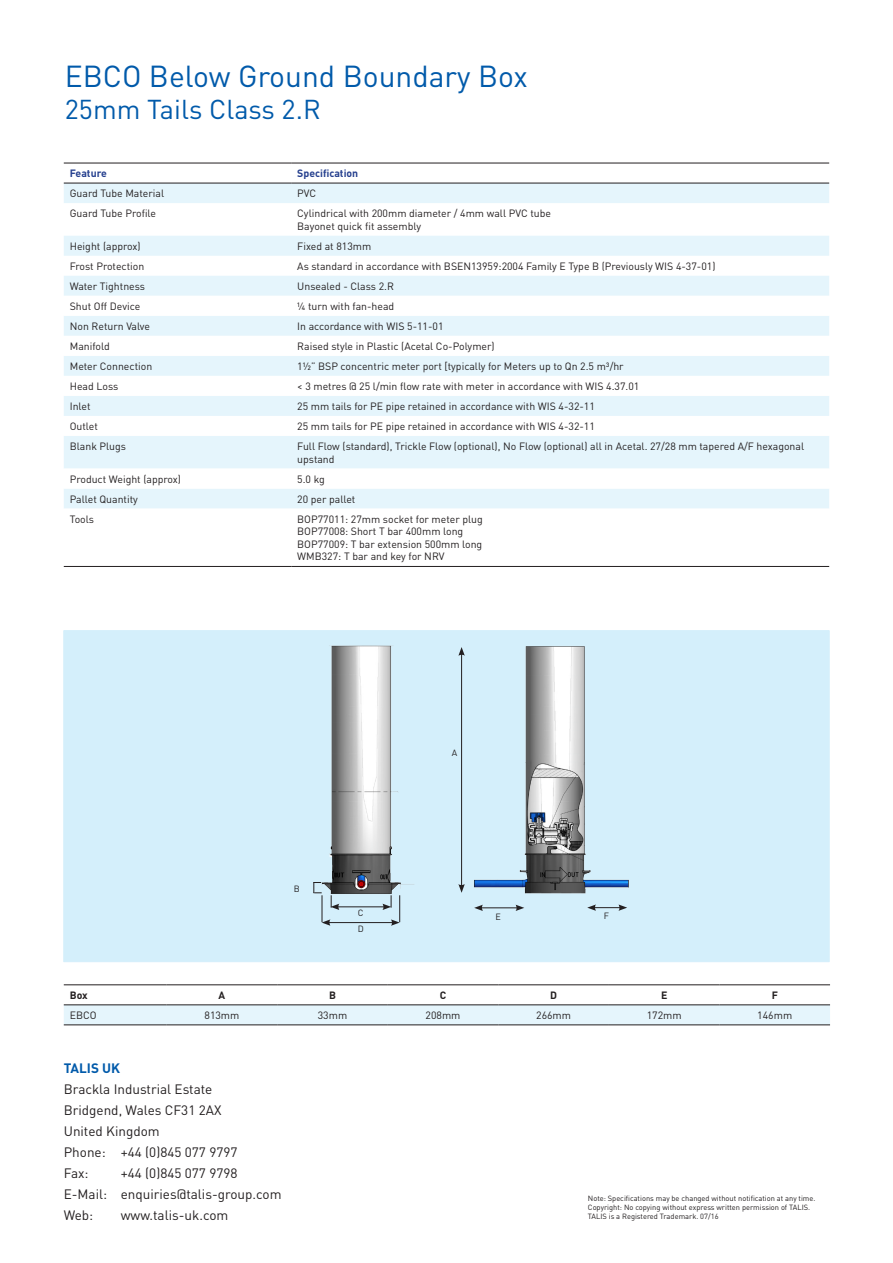
<style>
.page{position:relative;width:893px;height:1263px;background:#fff}
.page>*{position:absolute;margin:0;border:0;box-sizing:border-box;transform-origin:0 0}
.t1{font:30px "DINOT";color:#015aaa}
.t2{font:27px "DINOT";color:#015aaa}
.TA__Copytext{font:13.5px "DIN Pro";color:#231f20}
.TA__Copytext-2{font:700 13.5px "DIN Pro";color:#015aaa}
.t3{font:10.5px/12.6px "DINOT";color:#231f20}
.t4{font:700 10.5px "DINOT";color:#253f8e}
.t5{font:700 10.5px "DINOT";color:#231f20}
.t6{font:9px "DINOT";color:#231f20}
.t7{font:7.5px "DINOT";color:#231f20}
</style>
<div class="page">
<svg style="left:64px;top:184px;width:765px;height:112px;fill:#e5f5fc"></svg>
<svg style="left:64px;top:316px;width:765px;height:193px;fill:#e5f5fc"></svg>
<hr style="left:64px;top:163px;width:227px;height:1px;background:#231f20">
<hr style="left:291px;top:163px;width:538px;height:1px;background:#231f20">
<hr style="left:64px;top:183px;width:227px;height:1px;background:#231f20">
<hr style="left:291px;top:183px;width:538px;height:1px;background:#231f20">
<hr style="left:64px;top:566px;width:227px;height:1px;background:#231f20">
<hr style="left:291px;top:566px;width:538px;height:1px;background:#231f20">
<div style="left:64px;top:630px;width:765px;height:332px;background:#d4effb"></div>
<div style="left:64px;top:1005px;width:766px;height:19px;background:#e5f5fc"></div>
<hr style="left:64px;top:1024px;width:103px;height:1px;background:#231f20">
<hr style="left:167px;top:1024px;width:110px;height:1px;background:#231f20">
<hr style="left:277px;top:1024px;width:111px;height:1px;background:#231f20">
<hr style="left:388px;top:1024px;width:110px;height:1px;background:#231f20">
<hr style="left:498px;top:1024px;width:111px;height:1px;background:#231f20">
<hr style="left:609px;top:1024px;width:110px;height:1px;background:#231f20">
<hr style="left:719px;top:1024px;width:111px;height:1px;background:#231f20">
<hr style="left:64px;top:984px;width:103px;height:1px;background:#231f20">
<hr style="left:167px;top:984px;width:110px;height:1px;background:#231f20">
<hr style="left:277px;top:984px;width:111px;height:1px;background:#231f20">
<hr style="left:388px;top:984px;width:110px;height:1px;background:#231f20">
<hr style="left:498px;top:984px;width:111px;height:1px;background:#231f20">
<hr style="left:609px;top:984px;width:110px;height:1px;background:#231f20">
<hr style="left:719px;top:984px;width:111px;height:1px;background:#231f20">
<hr style="left:64px;top:1004px;width:103px;height:1px;background:#231f20">
<hr style="left:167px;top:1004px;width:110px;height:1px;background:#231f20">
<hr style="left:277px;top:1004px;width:111px;height:1px;background:#231f20">
<hr style="left:388px;top:1004px;width:110px;height:1px;background:#231f20">
<hr style="left:498px;top:1004px;width:111px;height:1px;background:#231f20">
<hr style="left:609px;top:1004px;width:110px;height:1px;background:#231f20">
<hr style="left:719px;top:1004px;width:111px;height:1px;background:#231f20">
<img style="left:462px;top:646px;width:167px;height:248px">
<img style="left:329px;top:645px;width:85px;height:257px">
<hr style="left:461px;top:653px;width:1px;height:233px;background:#231f20">
<svg style="left:458px;top:647px;width:7px;height:9px"></svg>
<svg style="left:458px;top:884px;width:7px;height:9px"></svg>
<hr style="left:337px;top:906px;width:48px;height:1px;background:#231f20">
<hr style="left:328px;top:922px;width:65px;height:1px;background:#231f20">
<svg style="left:313px;top:882px;width:26px;height:44px"></svg>
<svg style="left:382px;top:895px;width:18px;height:31px"></svg>
<hr style="left:480px;top:907px;width:38px;height:1px;background:#231f20">
<svg style="left:516px;top:905px;width:8px;height:6px"></svg>
<svg style="left:474px;top:905px;width:9px;height:6px"></svg>
<svg style="left:587px;top:904px;width:40px;height:7px"></svg>
<p class="t1" style="left:65px;top:55px;width:464px">EBCO Below Ground Boundary Box</p>
<p class="t2" style="left:65px;top:91px;width:257px">25mm Tails Class 2.R</p>
<p class="t4" style="left:70px;top:166px;width:39px">Feature</p>
<p class="t4" style="left:297px;top:166px;width:62px">Specification</p>
<p class="t3" style="left:70px;top:187px;width:96px">Guard Tube Material</p>
<p class="t3" style="left:297px;top:187px;width:20px">PVC</p>
<p class="t3" style="left:70px;top:207px;width:88px">Guard Tube Profile</p>
<p class="t3" style="left:297px;top:207px;width:255px">Cylindrical with 200mm diameter / 4mm wall PVC tube</p>
<p class="t3" style="left:297px;top:219px;width:125px">Bayonet quick fit assembly</p>
<p class="t3" style="left:70px;top:239px;width:72px">Height (approx)</p>
<p class="t3" style="left:297px;top:239px;width:75px">Fixed at 813mm</p>
<p class="t3" style="left:70px;top:259px;width:76px">Frost Protection</p>
<p class="t3" style="left:297px;top:259px;width:420px">As standard in accordance with BSEN13959:2004 Family E Type B (Previously WIS 4-37-01)</p>
<p class="t3" style="left:70px;top:279px;width:77px">Water Tightness</p>
<p class="t3" style="left:297px;top:279px;width:98px">Unsealed - Class 2.R</p>
<p class="t3" style="left:70px;top:299px;width:72px">Shut Off Device</p>
<p class="t3" style="left:297px;top:299px;width:99px">¼ turn with fan-head</p>
<p class="t3" style="left:70px;top:319px;width:82px">Non Return Valve</p>
<p class="t3" style="left:297px;top:319px;width:148px">In accordance with WIS 5-11-01</p>
<p class="t3" style="left:70px;top:339px;width:42px">Manifold</p>
<p class="t3" style="left:297px;top:339px;width:199px">Raised style in Plastic (Acetal Co-Polymer)</p>
<p class="t3" style="left:70px;top:359px;width:84px">Meter Connection</p>
<p class="t3" style="left:297px;top:359px;width:328px">1½” BSP concentric meter port [typically for Meters up to Qn 2.5 m³/hr</p>
<p class="t3" style="left:70px;top:379px;width:50px">Head Loss</p>
<p class="t3" style="left:297px;top:379px;width:344px">&lt; 3 metres @ 25 l/min flow rate with meter in accordance with WIS 4.37.01</p>
<p class="t3" style="left:70px;top:399px;width:22px">Inlet</p>
<p class="t3" style="left:297px;top:399px;width:299px">25 mm tails for PE pipe retained in accordance with WIS 4-32-11</p>
<p class="t3" style="left:70px;top:419px;width:30px">Outlet</p>
<p class="t3" style="left:297px;top:419px;width:299px">25 mm tails for PE pipe retained in accordance with WIS 4-32-11</p>
<p class="t3" style="left:70px;top:439px;width:58px">Blank Plugs</p>
<p class="t3" style="left:297px;top:439px;width:508px">Full Flow (standard), Trickle Flow (optional), No Flow (optional) all in Acetal. 27/28 mm tapered A/F hexagonal upstand</p>
<p class="t3" style="left:70px;top:472px;width:113px">Product Weight (approx)</p>
<p class="t3" style="left:297px;top:472px;width:29px">5.0 kg</p>
<p class="t3" style="left:70px;top:492px;width:70px">Pallet Quantity</p>
<p class="t3" style="left:297px;top:492px;width:60px">20 per pallet</p>
<p class="t3" style="left:70px;top:512px;width:26px">Tools</p>
<p class="t3" style="left:297px;top:512px;width:187px">BOP77011: 27mm socket for meter plug</p>
<p class="t3" style="left:297px;top:525px;width:167px">BOP77008: Short T bar 400mm long</p>
<p class="t3" style="left:297px;top:537px;width:187px">BOP77009: T bar extension 500mm long</p>
<p class="t3" style="left:297px;top:550px;width:149px">WMB327: T bar and key for NRV</p>
<p class="t6" style="left:294px;top:883px;width:8px">B</p>
<p class="t6" style="left:358px;top:906px;width:7px">C</p>
<p class="t6" style="left:358px;top:922px;width:8px">D</p>
<p class="t6" style="left:452px;top:747px;width:7px">A</p>
<p class="t6" style="left:495px;top:910px;width:7px">E</p>
<p class="t6" style="left:604px;top:909px;width:7px">F</p>
<p class="t5" style="left:70px;top:988px;width:19px">Box</p>
<p class="t5" style="left:219px;top:988px;width:8px">A</p>
<p class="t5" style="left:329px;top:988px;width:8px">B</p>
<p class="t5" style="left:440px;top:988px;width:8px">C</p>
<p class="t5" style="left:550px;top:988px;width:8px">D</p>
<p class="t5" style="left:661px;top:988px;width:8px">E</p>
<p class="t5" style="left:772px;top:988px;width:8px">F</p>
<p class="t3" style="left:70px;top:1008px;width:28px">EBCO</p>
<p class="t3" style="left:205px;top:1008px;width:36px">813mm</p>
<p class="t3" style="left:318px;top:1008px;width:31px">33mm</p>
<p class="t3" style="left:426px;top:1008px;width:36px">208mm</p>
<p class="t3" style="left:536px;top:1008px;width:36px">266mm</p>
<p class="t3" style="left:647px;top:1008px;width:36px">172mm</p>
<p class="t3" style="left:757px;top:1008px;width:36px">146mm</p>
<p class="TA__Copytext-2" style="left:64px;top:1057px;width:58px">TALIS UK</p>
<p class="TA__Copytext" style="left:64px;top:1079px;width:150px">Brackla Industrial Estate</p>
<p class="TA__Copytext" style="left:64px;top:1100px;width:159px">Bridgend, Wales CF31 2AX</p>
<p class="TA__Copytext" style="left:64px;top:1121px;width:97px">United Kingdom</p>
<p class="TA__Copytext" style="left:64px;top:1142px;width:175px">Phone: +44 (0)845 077 9797</p>
<p class="TA__Copytext" style="left:64px;top:1163px;width:26px">Fax:</p>
<p class="TA__Copytext" style="left:121px;top:1163px;width:118px">+44 (0)845 077 9798</p>
<p class="TA__Copytext" style="left:64px;top:1184px;width:219px">E-Mail: enquiries@talis-group.com</p>
<p class="TA__Copytext" style="left:64px;top:1205px;width:31px">Web:</p>
<p class="TA__Copytext" style="left:121px;top:1205px;width:109px">www.talis-uk.com</p>
<p class="t7" style="left:588px;top:1193px;width:229px">Note: Specifications may be changed without notification at any time.</p>
<p class="t7" style="left:588px;top:1202px;width:224px">Copyright: No copying without express written permission of TALIS.</p>
<p class="t7" style="left:588px;top:1211px;width:132px">TALIS is a Registered Trademark. 07/16</p>
</div>
